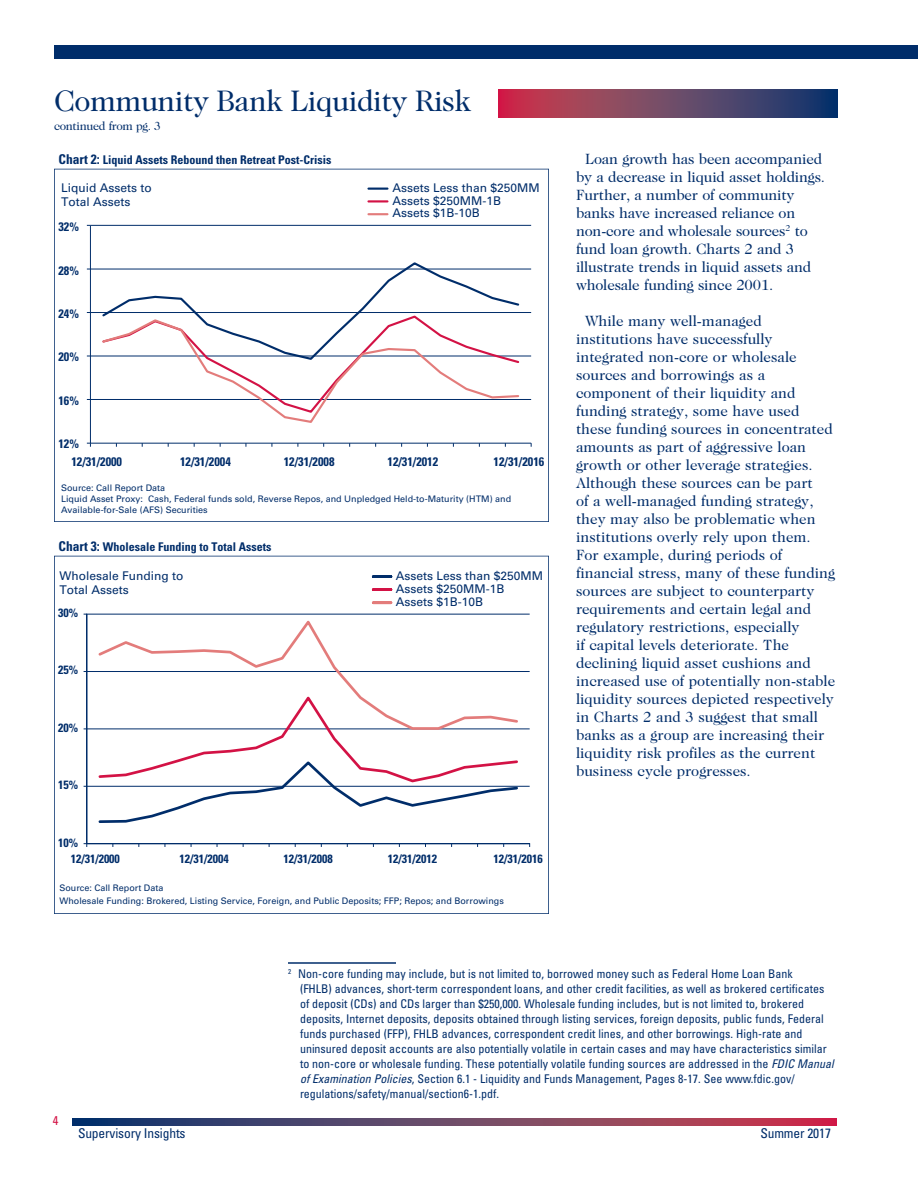
<style>
.page{position:relative;width:918px;height:1188px;background:#fff}
.page>*{position:absolute;margin:0;border:0;box-sizing:border-box;transform-origin:0 0}
.HeadA{font:30px "Caslon 224 Std";letter-spacing:-.02em;color:#002d6a}
.Body{font:15px/18px "Caslon 224 Std";color:#002d6a}
.t1{font:condensed 13.5px "Univers LT Std";letter-spacing:-.01em;color:#002d6a}
.t2{font:condensed 12.75px "Univers LT Std";color:#d31245}
.t3{font:700 condensed 12.3px "Univers LT Std";color:#002d6a}
.Footnote2{font:condensed 12px/15px "Univers LT Std";color:#002d6a}
.t4{font:12px/14.4px "Univers LT Std";color:#002d6a}
.t5{font:700 condensed 12px "Univers LT Std";color:#002d6a}
.t6{font:12px "Caslon 224 Std";letter-spacing:-.025em;color:#002d6a}
.t7{font:9px/10.9px "Univers LT Std";color:#002d6a}
.s1{font-size:13.5px}
.s2{font-style:italic}
</style>
<div class="page">
<svg style="left:72px;top:1119px;width:765px;height:6px;background:#6e4162"></svg>
<svg style="left:498px;top:89px;width:340px;height:28px;background:#704062"></svg>
<div style="left:54px;top:45px;width:864px;height:13px;background:#002d6a"></div>
<hr style="left:288px;top:962px;width:108px;height:2px;background:#002d6a">
<svg style="left:54px;top:169px;width:495px;height:353px"></svg>
<div style="left:90px;top:225px;width:441px;height:218px;background:#fff"></div>
<hr style="left:90px;top:399px;width:441px;height:1px;background:#002d6a">
<hr style="left:90px;top:356px;width:441px;height:1px;background:#002d6a">
<hr style="left:90px;top:312px;width:441px;height:1px;background:#002d6a">
<hr style="left:90px;top:269px;width:441px;height:1px;background:#002d6a">
<hr style="left:90px;top:225px;width:441px;height:1px;background:#002d6a">
<hr style="left:90px;top:225px;width:1px;height:218px;background:#002d6a">
<hr style="left:90px;top:443px;width:441px;height:1px;background:#002d6a">
<svg style="left:87px;top:443px;width:4px;height:4px"></svg>
<svg style="left:100px;top:262px;width:421px;height:95px"></svg>
<svg style="left:101px;top:318px;width:419px;height:105px"></svg>
<svg style="left:368px;top:188px;width:19px;height:2px"></svg>
<hr style="left:368px;top:200px;width:19px;height:3px;background:#d31245">
<svg style="left:368px;top:213px;width:19px;height:2px"></svg>
<svg style="left:54px;top:556px;width:495px;height:358px"></svg>
<div style="left:87px;top:614px;width:443px;height:230px;background:#fff"></div>
<hr style="left:87px;top:786px;width:443px;height:1px;background:#002d6a">
<hr style="left:87px;top:729px;width:443px;height:1px;background:#002d6a">
<hr style="left:87px;top:671px;width:443px;height:1px;background:#002d6a">
<hr style="left:87px;top:614px;width:443px;height:1px;background:#002d6a">
<hr style="left:86px;top:614px;width:1px;height:230px;background:#002d6a">
<hr style="left:87px;top:843px;width:443px;height:1px;background:#002d6a">
<svg style="left:97px;top:731px;width:423px;height:92px"></svg>
<svg style="left:96px;top:620px;width:424px;height:111px"></svg>
<hr style="left:373px;top:575px;width:18px;height:3px;background:#002d6a">
<hr style="left:373px;top:588px;width:18px;height:3px;background:#d31245">
<hr style="left:373px;top:601px;width:18px;height:3px;background:#e37c7b">
<p class="HeadA" style="left:54px;top:83px;width:419px">Community Bank Liquidity Risk</p>
<p class="t6" style="left:54px;top:119px;width:108px">continued from pg. 3</p>
<p class="t5" style="left:58px;top:153px;width:274px"><span class="s1">Chart 2:</span> Liquid Assets Rebound then Retreat Post-Crisis</p>
<p class="t4" style="left:61px;top:180px;width:92px">Liquid Assets to<br>Total Assets</p>
<p class="t4" style="left:393px;top:181px;width:149px;line-height:12.9px">Assets Less than $250MM<br>Assets $250MM-1B<br>Assets $1B-10B</p>
<p class="t3" style="left:58px;top:219px;width:22px">32%</p>
<p class="t3" style="left:58px;top:263px;width:22px">28%</p>
<p class="t3" style="left:58px;top:306px;width:22px">24%</p>
<p class="t3" style="left:58px;top:349px;width:22px">20%</p>
<p class="t3" style="left:58px;top:393px;width:22px">16%</p>
<p class="t3" style="left:58px;top:436px;width:22px">12%</p>
<p class="t3" style="left:71px;top:454px;width:52px">12/31/2000</p>
<p class="t3" style="left:180px;top:454px;width:52px">12/31/2004</p>
<p class="t3" style="left:284px;top:454px;width:52px">12/31/2008</p>
<p class="t3" style="left:388px;top:454px;width:52px">12/31/2012</p>
<p class="t3" style="left:494px;top:454px;width:52px">12/31/2016</p>
<p class="t7" style="left:61px;top:482px;width:452px">Source: Call Report Data<br>Liquid Asset Proxy: Cash, Federal funds sold, Reverse Repos, and Unpledged Held-to-Maturity (HTM) and<br>Available-for-Sale (AFS) Securities</p>
<p class="t5" style="left:58px;top:540px;width:214px"><span class="s1">Chart 3:</span> Wholesale Funding to Total Assets</p>
<p class="t4" style="left:59px;top:568px;width:126px">Wholesale Funding to<br>Total Assets</p>
<p class="t4" style="left:396px;top:569px;width:149px;line-height:13px">Assets Less than $250MM<br>Assets $250MM-1B<br>Assets $1B-10B</p>
<p class="t5" style="left:58px;top:605px;width:21px">30%</p>
<p class="t5" style="left:58px;top:663px;width:21px">25%</p>
<p class="t5" style="left:58px;top:720px;width:21px">20%</p>
<p class="t5" style="left:58px;top:778px;width:21px">15%</p>
<p class="t5" style="left:58px;top:835px;width:21px">10%</p>
<p class="t5" style="left:71px;top:851px;width:51px">12/31/2000</p>
<p class="t5" style="left:179px;top:851px;width:51px">12/31/2004</p>
<p class="t5" style="left:284px;top:851px;width:51px">12/31/2008</p>
<p class="t5" style="left:388px;top:851px;width:51px">12/31/2012</p>
<p class="t5" style="left:494px;top:851px;width:51px">12/31/2016</p>
<p class="t7" style="left:59px;top:882px;width:446px;line-height:12.5px">Source: Call Report Data<br>Wholesale Funding: Brokered, Listing Service, Foreign, and Public Deposits; FFP; Repos; and Borrowings</p>
<p class="Body" style="left:576px;top:150px;width:251px;text-indent:9px">Loan growth has been accompanied by a decrease in liquid asset holdings.<br>Further, a number of community banks have increased reliance on non-core and wholesale sources<sup>2</sup> to fund loan growth. Charts 2 and 3 illustrate trends in liquid assets and wholesale funding since 2001.</p>
<p class="Body" style="left:576px;top:312px;width:261px;text-indent:9px">While many well-managed institutions have successfully integrated non-core or wholesale sources and borrowings as a component of their liquidity and funding strategy, some have used these funding sources in concentrated amounts as part of aggressive loan growth or other leverage strategies.<br>Although these sources can be part<br>of a well-managed funding strategy, they may also be problematic when institutions overly rely upon them.<br>For example, during periods of financial stress, many of these funding sources are subject to counterparty requirements and certain legal and regulatory restrictions, especially<br>if capital levels deteriorate. The declining liquid asset cushions and increased use of potentially non-stable liquidity sources depicted respectively in Charts 2 and 3 suggest that small banks as a group are increasing their liquidity risk profiles as the current business cycle progresses.</p>
<p class="t2" style="left:53px;top:1113px;width:7px">4</p>
<p class="Footnote2" style="left:300px;top:966px;width:535px;text-indent:-12px"><sup>2</sup> Non-core funding may include, but is not limited to, borrowed money such as Federal Home Loan Bank<br>(FHLB) advances, short-term correspondent loans, and other credit facilities, as well as brokered certificates of deposit (CDs) and CDs larger than $250,000. Wholesale funding includes, but is not limited to, brokered deposits, Internet deposits, deposits obtained through listing services, foreign deposits, public funds, Federal funds purchased (FFP), FHLB advances, correspondent credit lines, and other borrowings. High-rate and uninsured deposit accounts are also potentially volatile in certain cases and may have characteristics similar to non-core or wholesale funding. These potentially volatile funding sources are addressed in the <span class="s2">FDIC Manual of Examination Policies</span>, Section 6.1 - Liquidity and Funds Management, Pages 8-17. See www.fdic.gov/ regulations/safety/manual/section6-1.pdf.</p>
<p class="t1" style="left:78px;top:1124px;width:109px">Supervisory Insights</p>
<p class="t1" style="left:760px;top:1124px;width:72px">Summer 2017</p>
</div>
